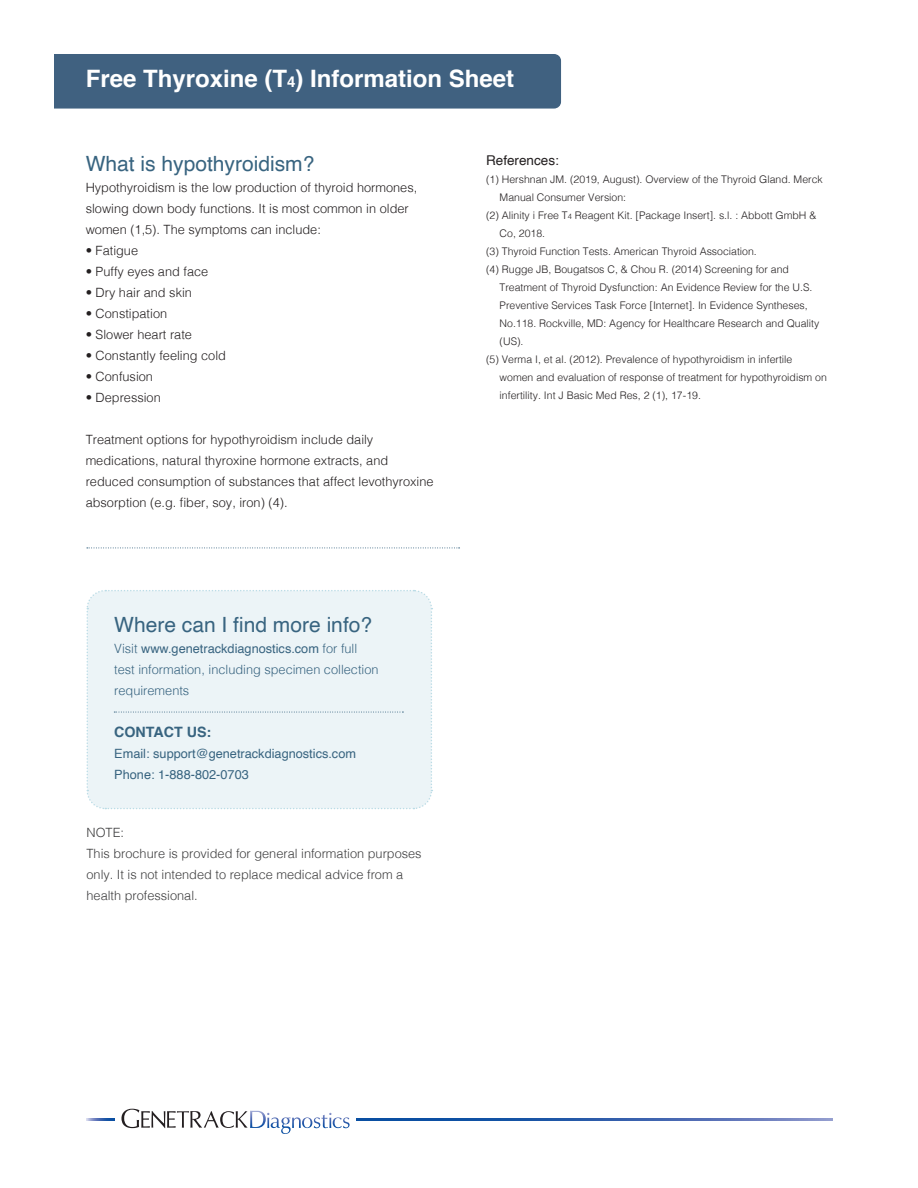
<style>
.page{position:relative;width:918px;height:1188px;background:#fff}
.page>*{position:absolute;margin:0;border:0;box-sizing:border-box;transform-origin:0 0}
.t1{font:700 24px "Helvetica";color:#fff}
.t2{font:21px "Helvetica";color:#386480}
.t3{font:700 14.25px "Helvetica";color:#386480}
.t4{font:13.5px "Helvetica";color:#231f20}
.t5{font:300 12.75px/21px "Helvetica";color:#231f20}
.t6{font:300 12.75px/21px "Helvetica";color:#3e3e3f}
.t7{font:300 12.75px/21px "Helvetica";color:#386480}
.t8{font:12.75px "Helvetica";color:#386480}
.t9{font:300 10.5px/18px "Helvetica";color:#231f20}
.s1{font-size:15px}
.s2{font-weight:400}
.s3{font-size:7.5px}
</style>
<div class="page">
<div style="left:54px;top:54px;width:507px;height:55px;background:#406180"></div>
<svg style="left:87px;top:548px;width:373px;height:1px"></svg>
<div style="left:86px;top:590px;width:347px;height:220px;background:#ecf4f7"></div>
<svg style="left:356px;top:1119px;width:477px;height:1px"></svg>
<svg style="left:87px;top:1119px;width:28px;height:1px"></svg>
<svg style="left:121px;top:1109px;width:229px;height:25px"></svg>
<p class="t1" style="left:86px;top:60px;width:430px">Free Thyroxine (T<span class="s1">4</span>) Information Sheet</p>
<p class="t2" style="left:86px;top:147px;width:230px">What is hypothyroidism?</p>
<p class="t5" style="left:86px;top:176px;width:333px">Hypothyroidism is the low production of thyroid hormones, slowing down body functions. It is most common in older women (1,5). The symptoms can include:</p>
<p class="t5" style="left:86px;top:239px;width:54px">• Fatigue</p>
<p class="t5" style="left:86px;top:260px;width:124px">• Puffy eyes and face</p>
<p class="t5" style="left:86px;top:281px;width:108px">• Dry hair and skin</p>
<p class="t5" style="left:86px;top:302px;width:83px">• Constipation</p>
<p class="t5" style="left:86px;top:323px;width:108px">• Slower heart rate</p>
<p class="t5" style="left:86px;top:344px;width:142px">• Constantly feeling cold</p>
<p class="t5" style="left:86px;top:365px;width:69px">• Confusion</p>
<p class="t5" style="left:86px;top:386px;width:77px">• Depression</p>
<p class="t5" style="left:86px;top:428px;width:349px">Treatment options for hypothyroidism include daily medications, natural thyroxine hormone extracts, and reduced consumption of substances that affect levothyroxine absorption (e.g. fiber, soy, iron) (4).</p>
<p class="t2" style="left:114px;top:609px;width:259px">Where can I find more info?</p>
<p class="t7" style="left:114px;top:638px;width:266px">Visit <span class="s2">www.genetrackdiagnostics.com</span> for full test information, including specimen collection requirements</p>
<p class="t3" style="left:114px;top:721px;width:99px">CONTACT US:</p>
<p class="t8" style="left:114px;top:744px;width:243px">Email: support@genetrackdiagnostics.com</p>
<p class="t8" style="left:114px;top:765px;width:136px">Phone: 1-888-802-0703</p>
<p class="t6" style="left:87px;top:821px;width:39px">NOTE:</p>
<p class="t6" style="left:87px;top:842px;width:337px">This brochure is provided for general information purposes only. It is not intended to replace medical advice from a health professional.</p>
<p class="t4" style="left:486px;top:150px;width:74px">References:</p>
<p class="t9" style="left:500px;top:170px;width:325px;text-indent:-14px">(1) Hershnan JM. (2019, August). Overview of the Thyroid Gland. Merck<br>Manual Consumer Version:</p>
<p class="t9" style="left:500px;top:206px;width:318px;text-indent:-14px">(2) Alinity i Free T<span class="s3">4</span> Reagent Kit. [Package Insert]. s.l. : Abbott GmbH &amp;<br>Co, 2018.</p>
<p class="t9" style="left:486px;top:242px;width:272px">(3) Thyroid Function Tests. American Thyroid Association.</p>
<p class="t9" style="left:500px;top:260px;width:321px;text-indent:-14px">(4) Rugge JB, Bougatsos C, &amp; Chou R. (2014) Screening for and Treatment of Thyroid Dysfunction: An Evidence Review for the U.S.<br>Preventive Services Task Force [Internet]. In Evidence Syntheses, No.118. Rockville, MD: Agency for Healthcare Research and Quality (US).</p>
<p class="t9" style="left:500px;top:350px;width:329px;text-indent:-14px">(5) Verma I, et al. (2012). Prevalence of hypothyroidism in infertile women and evaluation of response of treatment for hypothyroidism on infertility. Int J Basic Med Res, 2 (1), 17-19.</p>
</div>
